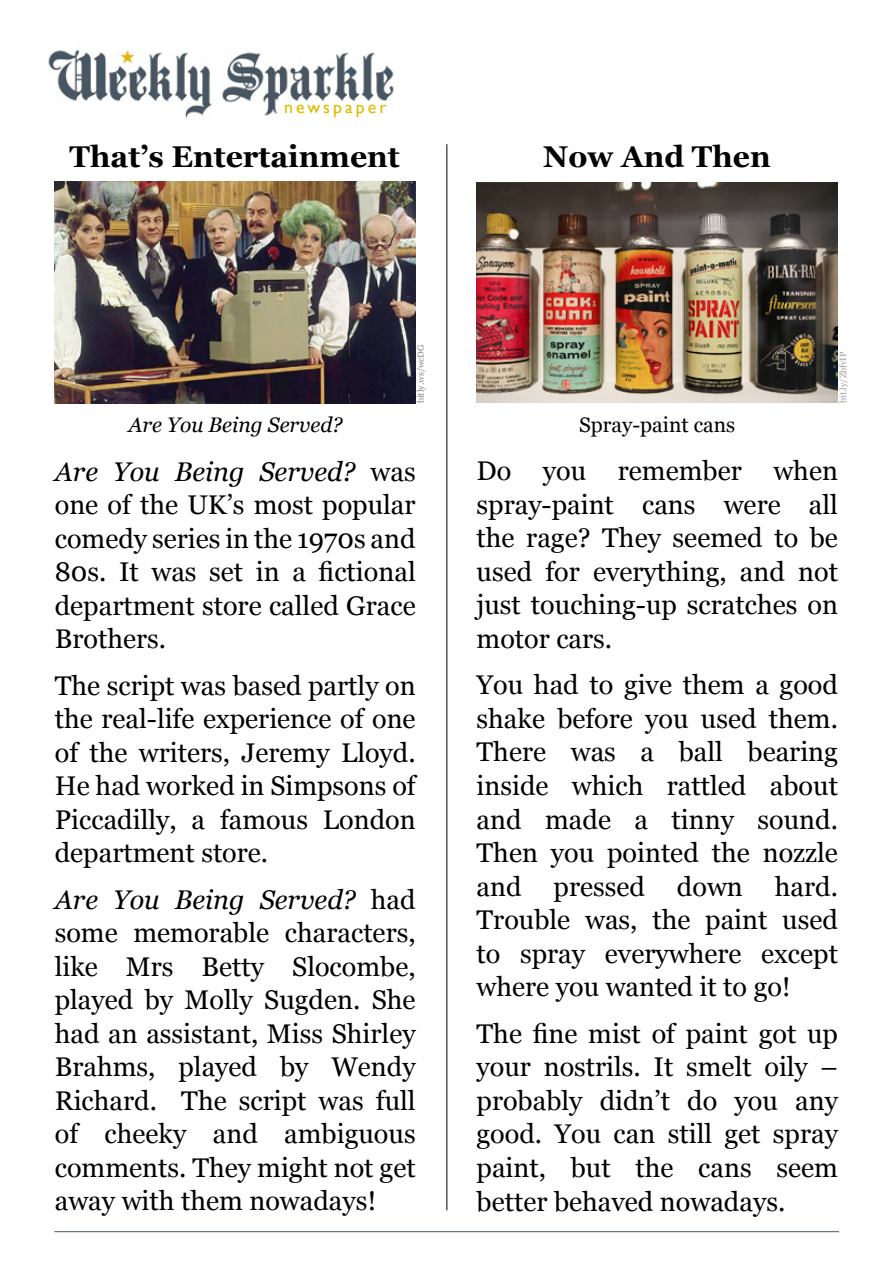
<style>
.page{position:relative;width:893px;height:1263px;background:#fff}
.page>*{position:absolute;margin:0;border:0;box-sizing:border-box;transform-origin:0 0}
.t1{font:700 30px "Georgia";color:#000}
.t2{font:27px/33.6px "Georgia";color:#000;text-align:justify}
.t3{font:italic 21px "Georgia";color:#000}
.t4{font:21px "Georgia";color:#000}
.t5{font:17.85px "Gill Sans";letter-spacing:.17em;color:#e2b900}
.t6{font:9px "Georgia";color:#878787}
.t7{font:9px "Georgia";color:#9d9d9c}
.s1{font-style:italic}
</style>
<div class="page">
<hr style="left:54px;top:1231px;width:785px;height:1px;background:#455660">
<img style="left:48px;top:50px;width:346px;height:68px">
<img style="left:55px;top:182px;width:360px;height:222px">
<img style="left:477px;top:182px;width:360px;height:221px">
<hr style="left:446px;top:144px;width:1px;height:1066px;background:#000">
<p class="t5" style="left:284px;top:97px;width:104px">newspaper</p>
<p class="t1" style="left:70px;top:134px;width:332px">That’s Entertainment</p>
<p class="t1" style="left:543px;top:134px;width:229px">Now And Then</p>
<p class="t3" style="left:128px;top:409px;width:216px">Are You Being Served?</p>
<p class="t6" style="left:414px;top:403px;width:60px;rotate:-90deg">bitly.ws/wcDG</p>
<p class="t2" style="left:55px;top:453px;width:362px"><span class="s1">Are You Being Served?</span> was one of the UK’s most popular comedy series in the 1970s and 80s. It was set in a fictional department store called Grace Brothers.</p>
<p class="t2" style="left:55px;top:667px;width:362px">The script was based partly on the real-life experience of one of the writers, Jeremy Lloyd.<br>He had worked in Simpsons of Piccadilly, a famous London department store.</p>
<p class="t2" style="left:55px;top:881px;width:362px"><span class="s1">Are You Being Served?</span> had some memorable characters, like Mrs Betty Slocombe, played by Molly Sugden. She had an assistant, Miss Shirley Brahms, played by Wendy Richard. The script was full of cheeky and ambiguous comments. They might not get away with them nowadays!</p>
<p class="t4" style="left:579px;top:409px;width:158px">Spray-paint cans</p>
<p class="t7" style="left:836px;top:403px;width:53px;rotate:-90deg">bit.ly/ZbfvIP</p>
<p class="t2" style="left:477px;top:453px;width:363px">Do you remember when spray-paint cans were all the rage? They seemed to be used for everything, and not just touching-up scratches on motor cars.</p>
<p class="t2" style="left:477px;top:667px;width:363px">You had to give them a good shake before you used them.<br>There was a ball bearing inside which rattled about and made a tinny sound.<br>Then you pointed the nozzle and pressed down hard.<br>Trouble was, the paint used to spray everywhere except where you wanted it to go!</p>
<p class="t2" style="left:477px;top:1015px;width:363px">The fine mist of paint got up your nostrils. It smelt oily – probably didn’t do you any good. You can still get spray paint, but the cans seem better behaved nowadays.</p>
</div>
